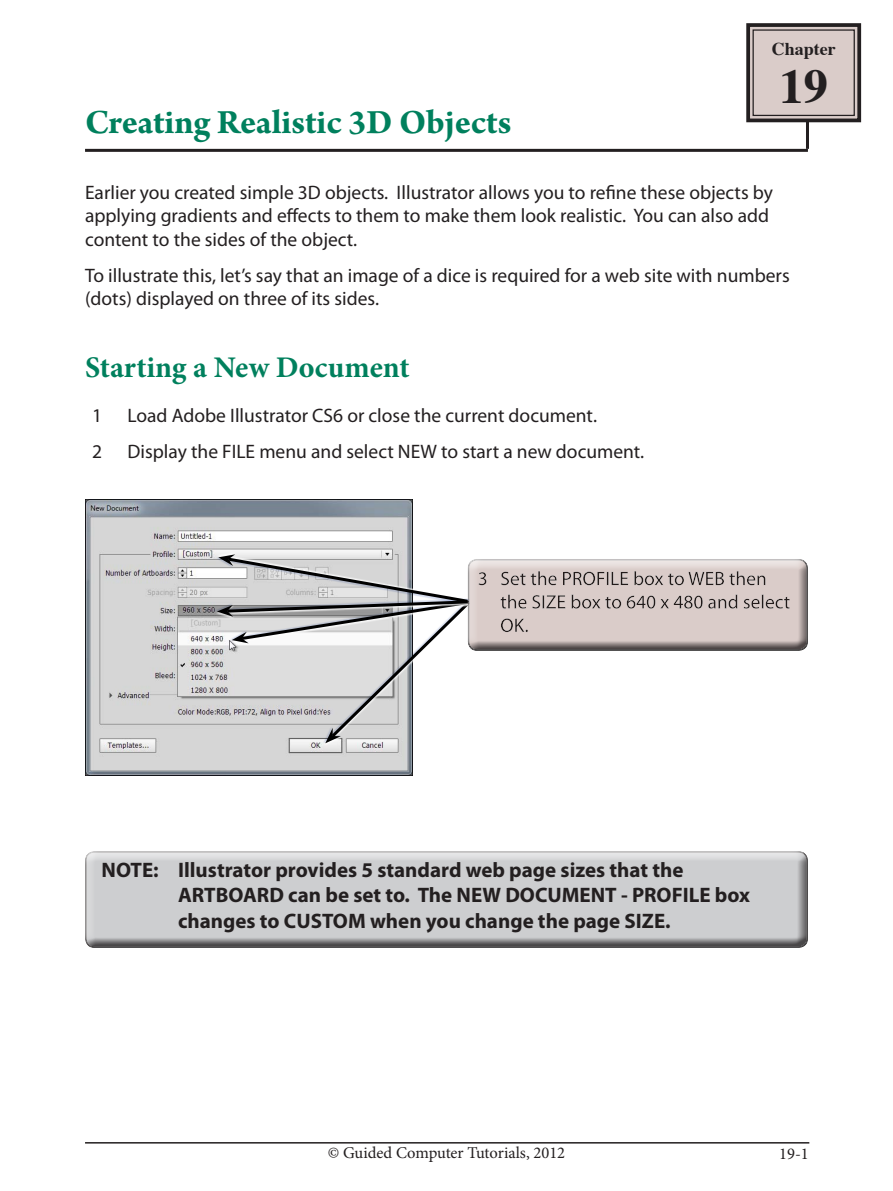
<style>
.page{position:relative;width:893px;height:1191px;background:#fff}
.page>*{position:absolute;margin:0;border:0;box-sizing:border-box;transform-origin:0 0}
.Index_section{font:700 48.3px "Times";color:#231f20}
.Chapter_Title{font:700 36px "Arno Pro";color:#00805d}
.Sub-Head{font:700 30px "Minion Pro";color:#00805d}
.NB_normal{font:700 21px/25.2px "Myriad Pro";color:#231f20}
.Paragraph{font:19.5px/23.4px "Myriad Pro";color:#231f20}
.Body{font:19.5px "Myriad Pro";color:#231f20}
.Index_section-2{font:700 18px "Times";color:#231f20}
.Body-2{font:16.5px "Minion Pro";color:#231f20}
</style>
<div class="page">
<hr style="left:85px;top:1142px;width:724px;height:1px;background:#231f20">
<hr style="left:85px;top:149px;width:723px;height:3px;background:#231f20">
<hr style="left:806px;top:121px;width:3px;height:28px;background:#231f20">
<svg style="left:746px;top:23px;width:116px;height:100px;background:#c0b3b1"></svg>
<div style="left:752px;top:29px;width:103px;height:87px;border:1px solid #231f20"></div>
<div style="left:85px;top:849px;width:723px;height:92px;background:#fff;opacity:.75"></div>
<div style="left:85px;top:852px;width:723px;height:96px;background:#231f20;opacity:.75"></div>
<img style="left:85px;top:500px;width:327px;height:275px">
<div style="left:216px;top:552px;width:254px;height:50px;background:#fff;opacity:.94"></div>
<svg style="left:217px;top:554px;width:253px;height:189px"></svg>
<div style="left:468px;top:556px;width:344px;height:88px;background:#fff"></div>
<div style="left:468px;top:559px;width:344px;height:92px;background:#231f20;opacity:.75"></div>
<p class="Chapter_Title" style="left:85px;top:101px;width:428px">Creating Realistic 3D Objects</p>
<p class="Index_section-2" style="left:772px;top:31px;width:65px">Chapter</p>
<p class="Index_section" style="left:780px;top:40px;width:50px">19</p>
<p class="Paragraph" style="left:85px;top:180px;width:689px">Earlier you created simple 3D objects. Illustrator allows you to refine these objects by applying gradients and effects to them to make them look realistic. You can also add content to the sides of the object.</p>
<p class="Paragraph" style="left:85px;top:263px;width:706px">To illustrate this, let’s say that an image of a dice is required for a web site with numbers (dots) displayed on three of its sides.</p>
<p class="Sub-Head" style="left:85px;top:347px;width:326px">Starting a New Document</p>
<p class="Body" style="left:92px;top:403px;width:12px">1</p>
<p class="Body" style="left:128px;top:403px;width:471px">Load Adobe Illustrator CS6 or close the current document.</p>
<p class="Body" style="left:92px;top:439px;width:12px">2</p>
<p class="Body" style="left:128px;top:439px;width:518px">Display the FILE menu and select NEW to start a new document.</p>
<p class="NB_normal" style="left:178px;top:856px;width:573px;text-indent:-76px">NOTE: Illustrator provides 5 standard web page sizes that the<br>ARTBOARD can be set to. The NEW DOCUMENT - PROFILE box changes to CUSTOM when you change the page SIZE.</p>
<p class="Body-2" style="left:328px;top:1141px;width:239px">© Guided Computer Tutorials, 2012</p>
<p class="Body-2" style="left:779px;top:1142px;width:31px">19-1</p>
</div>
